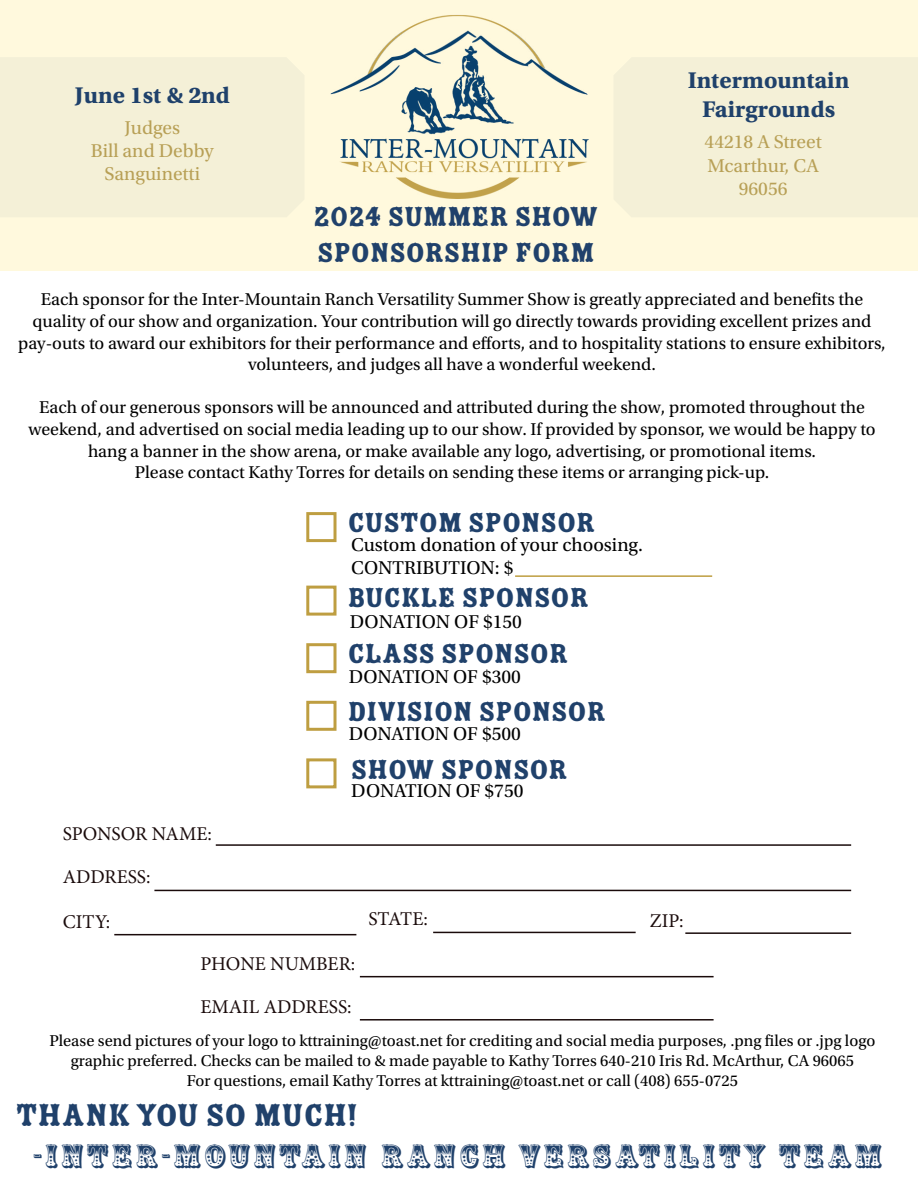
<style>
.page{position:relative;width:918px;height:1188px;background:#fff}
.page>*{position:absolute;margin:0;border:0;box-sizing:border-box;transform-origin:0 0}
.t1{font:34.5px "Zebrawood Std Fill";color:#20416b}
.t2{font:33px "Zebrawood Std";letter-spacing:.125em;color:#20416b}
.t3{font:30px/36px "Zebrawood Std Fill";color:#20416b}
.t4{font:24px/28.8px "Utopia Std Bold Capt";color:#1f416b;text-align:center}
.t5{font:19.5px/23.4px "Utopia Std";color:#000}
.t6{font:19.5px "Minion Pro";color:#1a0b0b}
.t7{font:19.5px/23.4px "Utopia Std";color:#b8a056;text-align:center}
.t8{font:18px/21.6px "Utopia Std";color:#000;text-align:center}
.t9{font:16.5px/19.8px "Utopia Std";color:#000;text-align:center}
</style>
<div class="page">
<svg style="left:306px;top:512px;width:31px;height:31px"></svg>
<div style="left:0;top:0;width:918px;height:270px;background:#fff9dd"></div>
<div style="left:0;top:58px;width:304px;height:159px;background:#f4f0d7"></div>
<div style="left:614px;top:58px;width:304px;height:159px;background:#f4f0d7"></div>
<hr style="left:515px;top:575px;width:197px;height:2px;background:#be9e41">
<hr style="left:216px;top:844px;width:635px;height:2px;background:#1a0b0b">
<hr style="left:154px;top:890px;width:697px;height:1px;background:#1a0b0b">
<hr style="left:114px;top:934px;width:242px;height:1px;background:#1a0b0b">
<hr style="left:433px;top:932px;width:203px;height:1px;background:#1a0b0b">
<hr style="left:685px;top:932px;width:166px;height:2px;background:#1a0b0b">
<hr style="left:360px;top:976px;width:354px;height:1px;background:#1a0b0b">
<hr style="left:360px;top:1019px;width:354px;height:2px;background:#1a0b0b">
<img style="left:330px;top:15px;width:259px;height:184px">
<svg style="left:306px;top:585px;width:31px;height:31px"></svg>
<svg style="left:306px;top:643px;width:31px;height:31px"></svg>
<svg style="left:306px;top:700px;width:31px;height:31px"></svg>
<svg style="left:306px;top:758px;width:31px;height:31px"></svg>
<h3 class="t4" style="left:75px;top:81px;width:157px">June 1st &amp; 2nd</h3>
<p class="t7" style="left:91px;top:116px;width:125px">Judges<br>Bill and Debby<br>Sanguinetti</p>
<h3 class="t3" style="left:314px;top:199px;width:286px">2024 SUMMER SHOW<br>SPONSORSHIP FORM</h3>
<h3 class="t4" style="left:688px;top:66px;width:163px">Intermountain<br>Fairgrounds</h3>
<p class="t7" style="left:705px;top:131px;width:119px">44218 A Street<br>Mcarthur, CA<br>96056</p>
<p class="t8" style="left:18px;top:289px;width:869px">Each sponsor for the Inter-Mountain Ranch Versatility Summer Show is greatly appreciated and benefits the quality of our show and organization. Your contribution will go directly towards providing excellent prizes and pay-outs to award our exhibitors for their performance and efforts, and to hospitality stations to ensure exhibitors, volunteers, and judges all have a wonderful weekend.</p>
<p class="t8" style="left:28px;top:397px;width:849px">Each of our generous sponsors will be announced and attributed during the show, promoted throughout the weekend, and advertised on social media leading up to our show. If provided by sponsor, we would be happy to hang a banner in the show arena, or make available any logo, advertising, or promotional items.<br>Please contact Kathy Torres for details on sending these items or arranging pick-up.</p>
<h3 class="t3" style="left:348px;top:505px;width:249px">CUSTOM SPONSOR</h3>
<p class="t5" style="left:351px;top:533px;width:293px">Custom donation of your choosing.<br>CONTRIBUTION: $</p>
<h3 class="t3" style="left:348px;top:580px;width:243px">BUCKLE SPONSOR</h3>
<p class="t5" style="left:350px;top:610px;width:174px">DONATION OF $150</p>
<h3 class="t3" style="left:348px;top:636px;width:222px">CLASS SPONSOR</h3>
<p class="t5" style="left:349px;top:665px;width:174px">DONATION OF $300</p>
<h3 class="t3" style="left:348px;top:694px;width:260px">DIVISION SPONSOR</h3>
<p class="t5" style="left:349px;top:723px;width:174px">DONATION OF $500</p>
<h3 class="t3" style="left:351px;top:752px;width:218px">SHOW SPONSOR</h3>
<p class="t5" style="left:351px;top:780px;width:174px">DONATION OF $750</p>
<p class="t6" style="left:63px;top:821px;width:151px">SPONSOR NAME:</p>
<p class="t6" style="left:63px;top:864px;width:89px">ADDRESS:</p>
<p class="t6" style="left:63px;top:908px;width:49px">CITY:</p>
<p class="t6" style="left:368px;top:906px;width:61px">STATE:</p>
<p class="t6" style="left:650px;top:908px;width:35px">ZIP:</p>
<p class="t6" style="left:200px;top:950px;width:156px">PHONE NUMBER:</p>
<p class="t6" style="left:200px;top:993px;width:153px">EMAIL ADDRESS:</p>
<p class="t9" style="left:49px;top:1031px;width:828px">Please send pictures of your logo to kttraining@toast.net for crediting and social media purposes, .png files or .jpg logo graphic preferred. Checks can be mailed to &amp; made payable to Kathy Torres 640-210 Iris Rd. McArthur, CA 96065<br>For questions, email Kathy Torres at kttraining@toast.net or call (408) 655-0725</p>
<h1 class="t1" style="left:16px;top:1097px;width:343px">THANK YOU SO MUCH!</h1>
<h2 class="t2" style="left:33px;top:1138px;width:850px">-INTER-MOUNTAIN RANCH VERSATILITY TEAM</h2>
</div>
